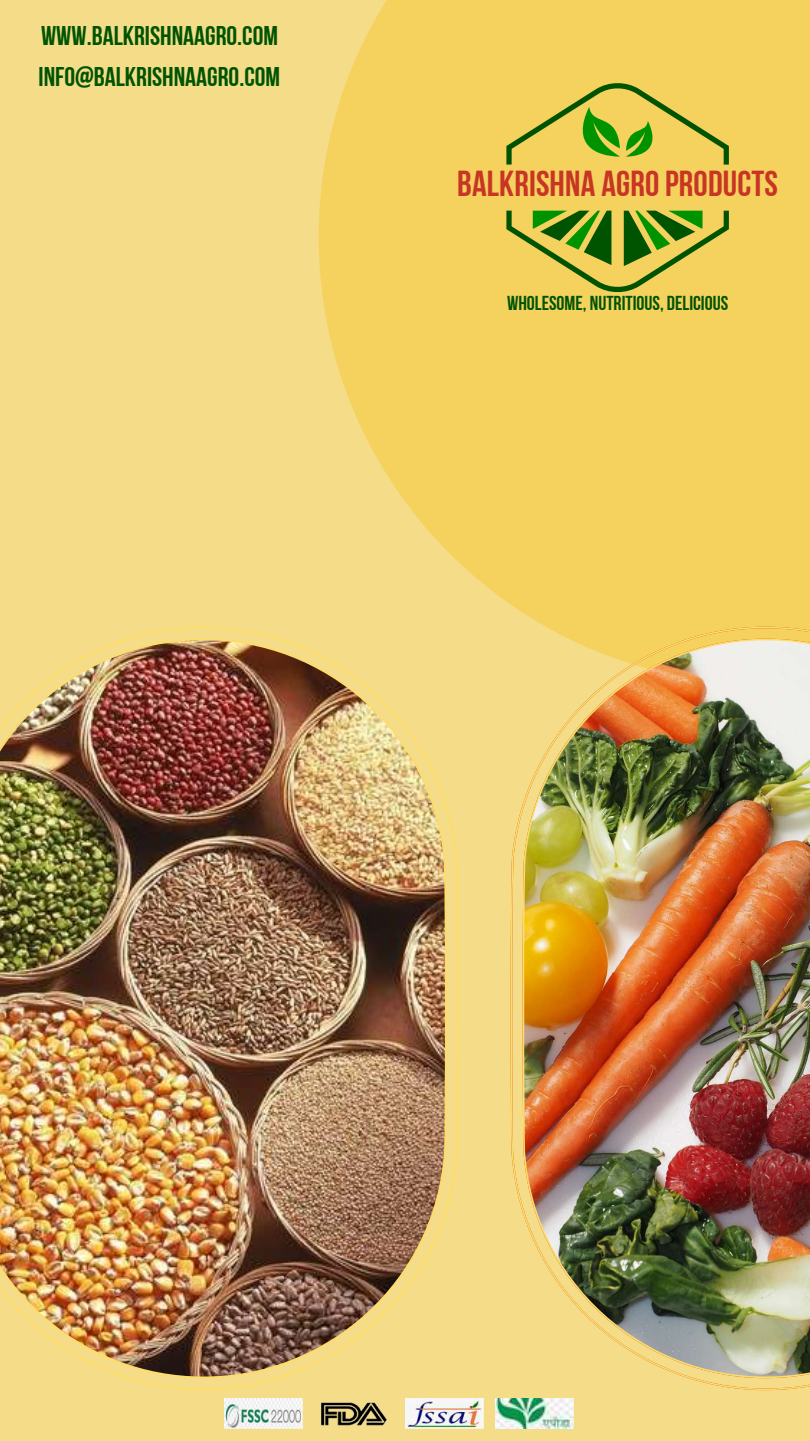
<style>
.page{position:relative;width:810px;height:1441px;background:#fff}
.page>*{position:absolute;margin:0;border:0;box-sizing:border-box;transform-origin:0 0}
.t1{font:36px "Bebas Neue Cyrillic";letter-spacing:.005em;color:#c83525}
.t2{font:27px/40.5px "Bebas Neue Cyrillic";color:#005400}
.t3{font:20.1px "Bebas Neue Cyrillic";color:#005400}
</style>
<div class="page">
<div style="left:0;top:0;width:810px;height:1440px;background:#f4dc89"></div>
<svg style="left:319px;top:0;width:491px;height:626px;background:#f4d263"></svg>
<img style="left:0;top:626px;width:459px;height:763px">
<img style="left:510px;top:626px;width:300px;height:763px">
<svg style="left:506px;top:81px;width:223px;height:213px;background:#e2c756"></svg>
<svg style="left:571px;top:107px;width:90px;height:50px;background:#a5bc3f"></svg>
<svg style="left:533px;top:210px;width:170px;height:56px;background:#7e9d30"></svg>
<img style="left:224px;top:1398px;width:79px;height:30px">
<img style="left:495px;top:1398px;width:79px;height:30px">
<img style="left:405px;top:1398px;width:78px;height:30px">
<img style="left:321px;top:1402px;width:66px;height:24px">
<p class="t2" style="left:39px;top:18px;width:243px">WWW.BALKRISHNAAGRO.COM<br>INFO@BALKRISHNAAGRO.COM</p>
<h1 class="t1" style="left:457px;top:169px;width:322px">BALKRISHNA AGRO PRODUCTS</h1>
<p class="t3" style="left:507px;top:295px;width:223px">WHOLESOME, NUTRITIOUS, DELICIOUS</p>
</div>
